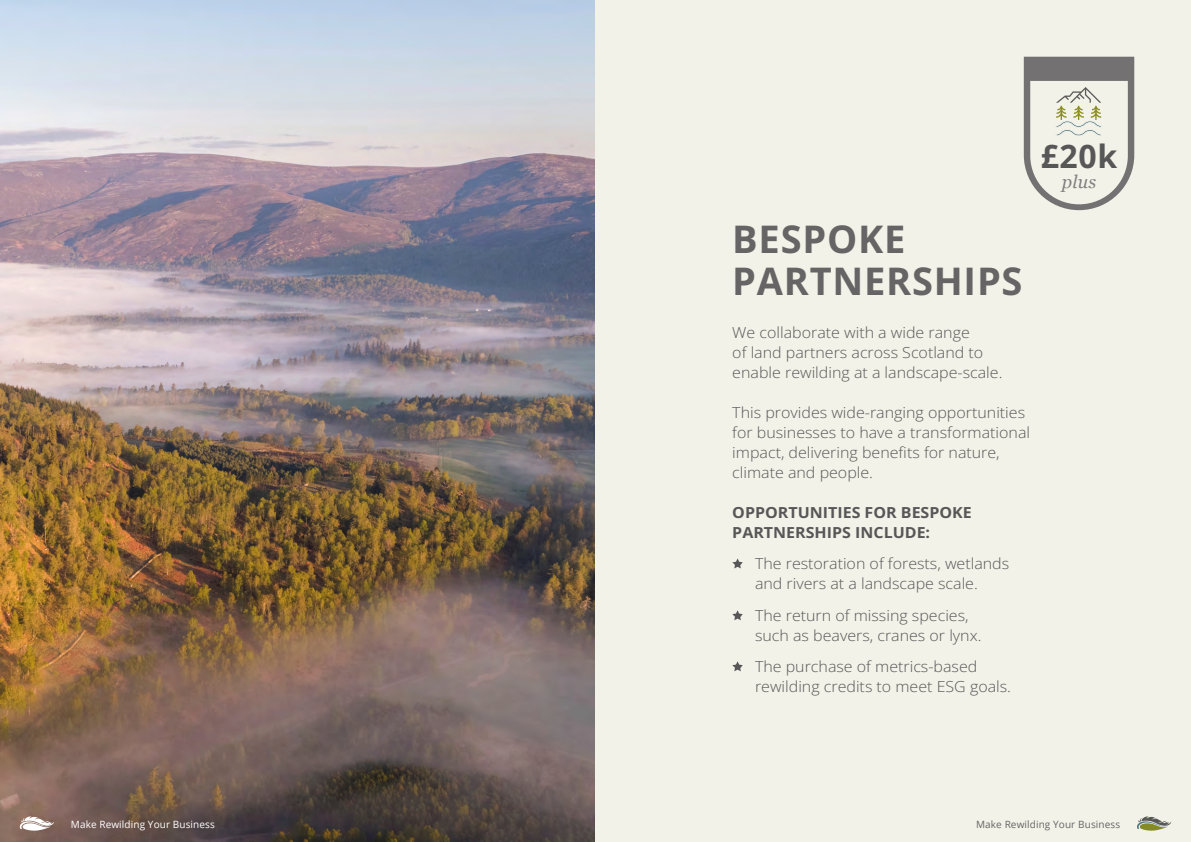
<style>
.page{position:relative;width:1191px;height:842px;background:#fff}
.page>*{position:absolute;margin:0;border:0;box-sizing:border-box;transform-origin:0 0}
.Section_heading{font:700 38px/42px "Open Sans";letter-spacing:.02em;color:#666464}
.Section_heading-2{font:700 32px "Open Sans";color:#585758}
.Section_heading-3{font:italic 18px "Georgia";color:#828080}
.Intro_16{font:300 15.2px/20px "Open Sans";color:#585758;scale:1.05 1}
.Intro_16-2{font:700 15.2px/20px "Open Sans";color:#585758;scale:1.05 1}
.t1{font:10px "Open Sans";letter-spacing:.01em;color:#fff}
.t2{font:10px "Open Sans";letter-spacing:.01em;color:#666464}
</style>
<div class="page">
<img style="left:0;top:0;width:595px;height:842px">
<div style="left:595px;top:0;width:596px;height:842px;background:#f2f2e8"></div>
<svg style="left:20px;top:816px;width:34px;height:15px"></svg>
<svg style="left:1137px;top:816px;width:34px;height:15px"></svg>
<svg style="left:732px;top:558px;width:11px;height:10px"></svg>
<svg style="left:732px;top:610px;width:11px;height:10px"></svg>
<svg style="left:732px;top:661px;width:11px;height:10px"></svg>
<svg style="left:1023px;top:57px;width:111px;height:153px"></svg>
<p class="Section_heading-2" style="left:1040px;top:134px;width:78px">£20k</p>
<p class="Section_heading-3" style="left:1061px;top:169px;width:36px">plus</p>
<p class="Section_heading" style="left:732px;top:218px;width:292px">BESPOKE<br>PARTNERSHIPS</p>
<p class="Intro_16" style="left:732px;top:322px;width:259px">We collaborate with a wide range<br>of land partners across Scotland to enable rewilding at a landscape-scale.</p>
<p class="Intro_16" style="left:732px;top:402px;width:285px">This provides wide-ranging opportunities for businesses to have a transformational impact, delivering benefits for nature, climate and people.</p>
<p class="Intro_16-2" style="left:732px;top:502px;width:230px">OPPORTUNITIES FOR BESPOKE<br>PARTNERSHIPS INCLUDE:</p>
<p class="Intro_16" style="left:755px;top:553px;width:244px;text-indent:-18px">• The restoration of forests, wetlands and rivers at a landscape scale.</p>
<p class="Intro_16" style="left:755px;top:605px;width:217px;text-indent:-18px">• The return of missing species, such as beavers, cranes or lynx.</p>
<p class="Intro_16" style="left:755px;top:656px;width:245px;text-indent:-18px">• The purchase of metrics-based rewilding credits to meet ESG goals.</p>
<p class="t1" style="left:71px;top:817px;width:145px">Make Rewilding Your Business</p>
<p class="t2" style="left:976px;top:817px;width:145px">Make Rewilding Your Business</p>
</div>
